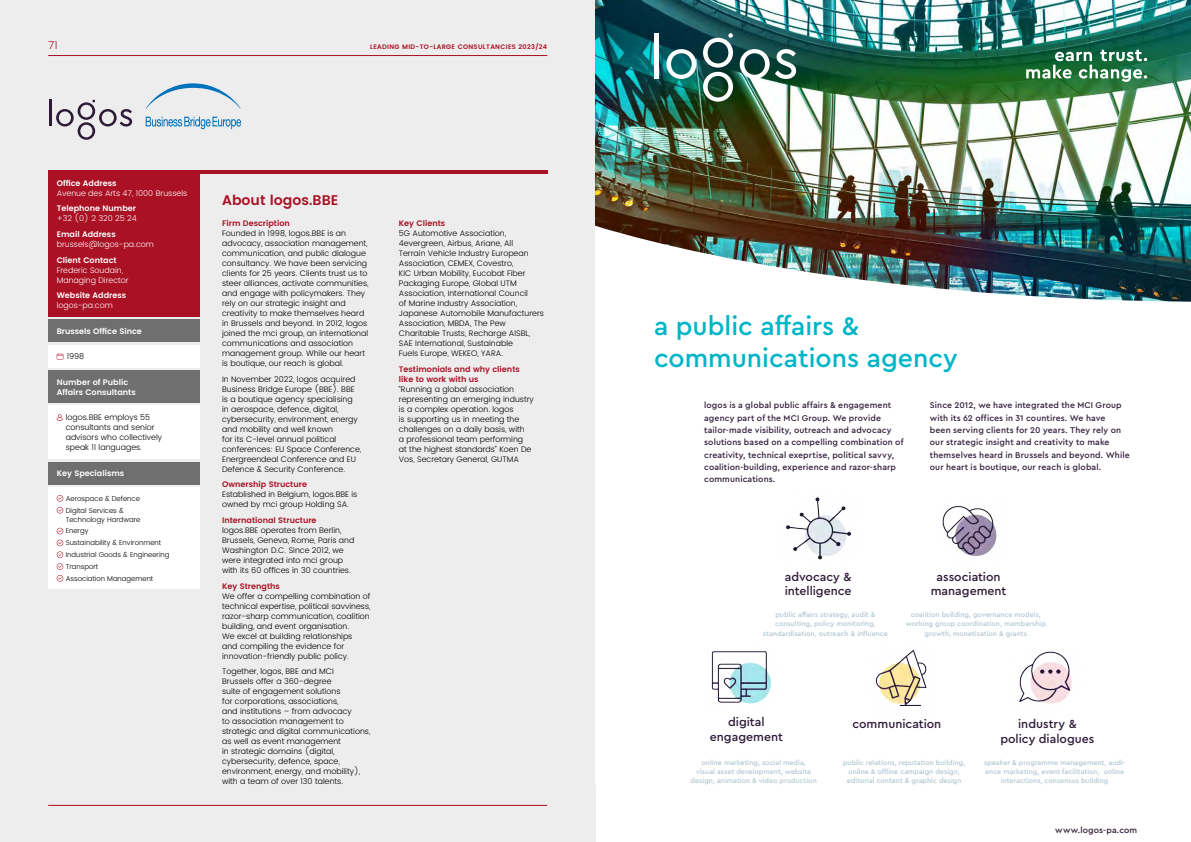
<style>
.page{position:relative;width:1191px;height:842px;background:#fff}
.page>*{position:absolute;margin:0;border:0;box-sizing:border-box;transform-origin:0 0}
.t1{font:500 26.6px/32.8px "Cera Pro";color:#00b5c8}
.t2{font:600 14px "Poppins";color:#aa1124}
.t3{font:500 12.3px/14.4px "Cera Pro";color:#2e1b38;text-align:center}
.t4{font:300 11px "Poppins";color:#aa1124}
.t5{font:500 8.7px/12.3px "Cera Pro";letter-spacing:.015em;color:#2e1b38}
.t6{font:300 8px/10px "Poppins";color:#000}
.t7{font:600 8px/10px "Poppins";color:#fff}
.t8{font:600 8px/10px "Poppins";color:#aa1124}
.t9{font:300 8px/10px "Poppins";color:#fff}
.t10{font:500 7.2px/9.2px "Cera Pro";color:#b2c7d2;text-align:center}
.t11{font:300 7px/11.8px "Poppins";color:#000}
.t12{font:600 6.5px "Poppins";letter-spacing:.05em;color:#aa1124}
</style>
<div class="page">
<div style="left:0;top:0;width:595px;height:842px;background:#ededed"></div>
<hr style="left:48px;top:55px;width:499px;height:1px;background:#aa1124">
<hr style="left:48px;top:170px;width:499px;height:3px;background:#aa1124">
<hr style="left:48px;top:805px;width:499px;height:1px;background:#aa1124">
<img style="left:595px;top:0;width:596px;height:222px">
<img style="left:595px;top:222px;width:596px;height:80px">
<hr style="left:654px;top:33px;width:4px;height:45px;background:#fff">
<svg style="left:666px;top:49px;width:30px;height:30px"></svg>
<svg style="left:739px;top:49px;width:30px;height:30px"></svg>
<svg style="left:775px;top:49px;width:21px;height:30px"></svg>
<svg style="left:703px;top:33px;width:30px;height:69px"></svg>
<svg style="left:1026px;top:50px;width:121px;height:32px"></svg>
<img style="left:711px;top:651px;width:60px;height:53px">
<img style="left:1019px;top:651px;width:53px;height:53px">
<img style="left:786px;top:497px;width:65px;height:63px">
<img style="left:942px;top:505px;width:55px;height:51px">
<img style="left:875px;top:650px;width:52px;height:56px">
<div style="left:48px;top:320px;width:151px;height:22px;background:#706f6f"></div>
<div style="left:48px;top:370px;width:151px;height:33px;background:#706f6f"></div>
<div style="left:48px;top:345px;width:151px;height:23px;background:#fff"></div>
<svg style="left:57px;top:353px;width:6px;height:6px"></svg>
<div style="left:48px;top:406px;width:151px;height:53px;background:#fff"></div>
<svg style="left:57px;top:414px;width:6px;height:7px"></svg>
<div style="left:48px;top:171px;width:151px;height:146px;background:#aa1124"></div>
<div style="left:48px;top:487px;width:151px;height:102px;background:#fff"></div>
<svg style="left:57px;top:495px;width:6px;height:18px"></svg>
<svg style="left:57px;top:528px;width:6px;height:6px"></svg>
<svg style="left:57px;top:540px;width:6px;height:42px"></svg>
<div style="left:48px;top:462px;width:151px;height:22px;background:#706f6f"></div>
<hr style="left:49px;top:100px;width:3px;height:26px;background:#2e1b38">
<svg style="left:56px;top:100px;width:76px;height:40px"></svg>
<svg style="left:146px;top:83px;width:95px;height:26px"></svg>
<svg style="left:146px;top:117px;width:95px;height:12px"></svg>
<h3 class="t4" style="left:48px;top:37px;width:11px">71</h3>
<p class="t12" style="left:370px;top:42px;width:179px">LEADING MID-TO-LARGE CONSULTANCIES 2023/24</p>
<p class="t7" style="left:57px;top:178px;width:61px">Office Address</p>
<p class="t9" style="left:57px;top:188px;width:132px">Avenue des Arts 47, 1000 Brussels</p>
<p class="t7" style="left:57px;top:204px;width:81px">Telephone Number</p>
<p class="t9" style="left:57px;top:214px;width:82px">+32 (0) 2 320 25 24</p>
<p class="t7" style="left:57px;top:229px;width:60px">Email Address</p>
<p class="t9" style="left:57px;top:239px;width:99px">brussels@logos-pa.com</p>
<p class="t7" style="left:57px;top:255px;width:61px">Client Contact</p>
<p class="t9" style="left:57px;top:265px;width:73px">Frederic Soudain,<br>Managing Director</p>
<p class="t7" style="left:57px;top:291px;width:71px">Website Address</p>
<p class="t9" style="left:57px;top:301px;width:58px">logos-pa.com</p>
<p class="t7" style="left:57px;top:326px;width:87px">Brussels Office Since</p>
<p class="t6" style="left:67px;top:352px;width:19px">1998</p>
<p class="t7" style="left:57px;top:377px;width:81px">Number of Public<br>Affairs Consultants</p>
<p class="t6" style="left:66px;top:413px;width:98px">logos.BBE employs 55 consultants and senior advisors who collectively speak 11 languages.</p>
<p class="t7" style="left:57px;top:468px;width:69px">Key Specialisms</p>
<p class="t11" style="left:66px;top:493px;width:76px">Aerospace &amp; Defence<br>Digital Services &amp;</p>
<p class="t11" style="left:66px;top:513px;width:105px">Technology Hardware<br>Energy<br>Sustainability &amp; Environment<br>Industrial Goods &amp; Engineering<br>Transport<br>Association Management</p>
<h2 class="t2" style="left:222px;top:189px;width:118px">About logos.BBE</h2>
<p class="t8" style="left:222px;top:218px;width:69px">Firm Description</p>
<p class="t6" style="left:222px;top:228px;width:148px">Founded in 1998, logos.BBE is an advocacy, association management, communication, and public dialogue consultancy. We have been servicing clients for 25 years. Clients trust us to steer alliances, activate communities, and engage with policymakers. They rely on our strategic insight and creativity to make themselves heard in Brussels and beyond. In 2012, logos joined the mci group, an international communications and association management group. While our heart is boutique, our reach is global.</p>
<p class="t6" style="left:222px;top:374px;width:141px">In November 2022, logos acquired Business Bridge Europe (BBE). BBE is a boutique agency specialising in aerospace, defence, digital, cybersecurity, environment, energy and mobility and well known<br>for its C-level annual political conferences: EU Space Conference, Energreendeal Conference and EU Defence &amp; Security Conference.</p>
<p class="t8" style="left:222px;top:480px;width:86px">Ownership Structure</p>
<p class="t6" style="left:222px;top:490px;width:137px">Established in Belgium, logos.BBE is owned by mci group Holding SA.</p>
<p class="t8" style="left:222px;top:515px;width:96px">International Structure</p>
<p class="t6" style="left:222px;top:525px;width:134px">logos.BBE operates from Berlin,<br>Brussels, Geneva, Rome, Paris and<br>Washington D.C. Since 2012, we were integrated into mci group with its 60 offices in 30 countries.</p>
<p class="t8" style="left:222px;top:581px;width:59px">Key Strengths</p>
<p class="t6" style="left:222px;top:591px;width:150px">We offer a compelling combination of technical expertise, political savviness, razor-sharp communication, coalition building, and event organisation.<br>We excel at building relationships<br>and compiling the evidence for innovation-friendly public policy.</p>
<p class="t6" style="left:222px;top:667px;width:150px">Together, logos, BBE and MCI<br>Brussels offer a 360-degree<br>suite of engagement solutions<br>for corporations, associations,<br>and institutions – from advocacy<br>to association management to strategic and digital communications, as well as event management<br>in strategic domains (digital, cybersecurity, defence, space, environment, energy, and mobility), with a team of over 130 talents.</p>
<p class="t8" style="left:399px;top:218px;width:48px">Key Clients</p>
<p class="t6" style="left:399px;top:228px;width:147px">5G Automotive Association,<br>4evergreen, Airbus, Ariane, All<br>Terrain Vehicle Industry European<br>Association, CEMEX, Covestro,<br>KIC Urban Mobility, Eucobat Fiber<br>Packaging Europe, Global UTM<br>Association, International Council<br>of Marine Industry Association,<br>Japanese Automobile Manufacturers<br>Association, MBDA, The Pew<br>Charitable Trusts, Recharge AISBL,<br>SAE International, Sustainable<br>Fuels Europe, WEKEO, YARA.</p>
<p class="t8" style="left:399px;top:364px;width:122px">Testimonials and why clients like to work with us</p>
<p class="t6" style="left:399px;top:384px;width:136px">“Running a global association representing an emerging industry is a complex operation. logos<br>is supporting us in meeting the challenges on a daily basis, with<br>a professional team performing<br>at the highest standards” Koen De<br>Vos, Secretary General, GUTMA</p>
<h1 class="t1" style="left:654px;top:308px;width:305px">a public affairs &amp; communications agency</h1>
<p class="t5" style="left:704px;top:399px;width:201px">logos is a global public affairs &amp; engagement agency part of the MCI Group. We provide tailor-made visibility, outreach and advocacy solutions based on a compelling combination of creativity, technical exeprtise, political savvy, coalition-building, experience and razor-sharp communications.</p>
<p class="t5" style="left:930px;top:399px;width:201px">Since 2012, we have integrated the MCI Group with its 62 offices in 31 countires. We have<br>been serving clients for 20 years. They rely on our strategic insight and creativity to make themselves heard in Brussels and beyond. While our heart is boutique, our reach is global.</p>
<h3 class="t3" style="left:784px;top:569px;width:68px;text-align:left">advocacy &amp; intelligence</h3>
<h3 class="t3" style="left:930px;top:569px;width:77px">association management</h3>
<p class="t10" style="left:763px;top:610px;width:126px">public affairs strategy, audit &amp; consulting, policy monitoring, standardisation, outreach &amp; influence</p>
<p class="t10" style="left:905px;top:610px;width:142px">coalition building, governance models, working group coordination, membership growth, monetisation &amp; grants</p>
<h3 class="t3" style="left:710px;top:713px;width:75px;line-height:15.4px">digital engagement</h3>
<h3 class="t3" style="left:852px;top:716px;width:90px">communication</h3>
<h3 class="t3" style="left:1000px;top:716px;width:96px;line-height:15.4px">industry &amp; policy dialogues</h3>
<p class="t10" style="left:984px;top:757px;width:143px">speaker &amp; programme management, audi&shy;ence marketing, event facilitation, online interactions, consensus building</p>
<p class="t10" style="left:690px;top:757px;width:128px">online marketing, social media,<br>visual asset development, website design, animation &amp; video production</p>
<p class="t10" style="left:843px;top:757px;width:124px">public relations, reputation building, online &amp; offline campaign design, editorial content &amp; graphic design</p>
<p class="t5" style="left:1055px;top:823px;width:84px">www.logos-pa.com</p>
</div>
